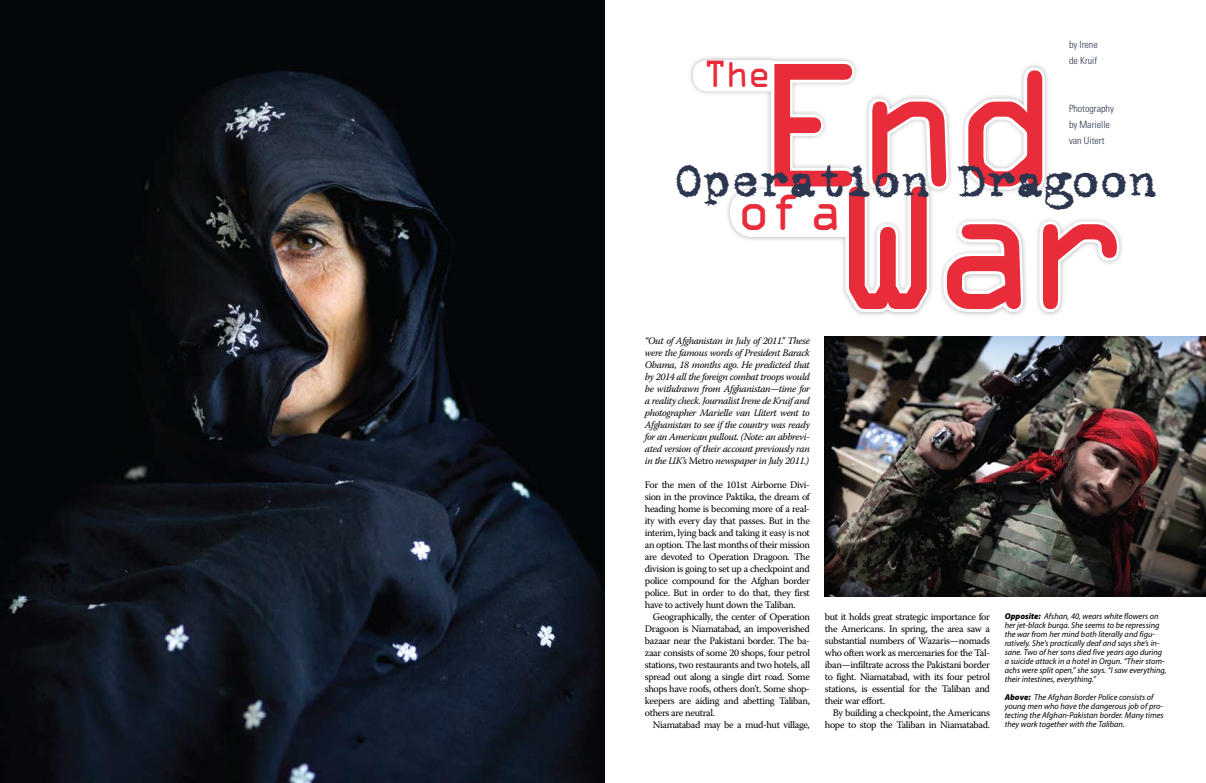
<style>
.page{position:relative;width:1206px;height:783px;background:#fff}
.page>*{position:absolute;margin:0;border:0;box-sizing:border-box;transform-origin:0 0}
.t1{font:157.4px/122.6px "OCRA Std";letter-spacing:-.11em;color:#e92c39;text-align:center}
.t2{font:48.9px "Vintage Typewriter Two";letter-spacing:-.02em;color:#2c364e}
.t3{font:48.1px "OCRA Std";color:#e92c39}
.t4{font:33.9px "OCRA Std";color:#e92c39}
.t5{font:10px/12px "Warnock Pro";letter-spacing:-.035em;color:#000;text-align:justify}
.t6{font:italic 10px/12px "Warnock Pro";letter-spacing:-.035em;color:#000;text-align:justify}
.t7{font:300 condensed 10px/16px "Univers";color:#2c364e}
.t8{font:italic 8.5px/9px "Myriad Pro";color:#000}
.s1{font-style:normal}
.s2{font-weight:900}
</style>
<div class="page">
<svg style="left:768px;top:58px;width:354px;height:258px"></svg>
<img style="left:0;top:0;width:604px;height:783px">
<img style="left:824px;top:336px;width:382px;height:261px">
<p class="t7" style="left:1069px;top:36px;width:30px">by Irene de Kruif</p>
<h3 class="t4" style="left:703px;top:56px;width:70px">The</h3>
<h1 class="t1" style="left:757px;top:71px;width:381px">End<br>War</h1>
<p class="t7" style="left:1069px;top:100px;width:46px">Photography by Marielle van Uitert</p>
<h2 class="t2" style="left:674px;top:155px;width:485px">Operation Dragoon</h2>
<h3 class="t3" style="left:737px;top:185px;width:108px">of a</h3>
<p class="t6" style="left:645px;top:335px;width:167px">“Out of Afghanistan in July of 2011.” These were the famous words of President Barack Obama, 18 months ago. He predicted that by 2014 all the foreign combat troops would be withdrawn from Afghanistan—time for a reality check. Journalist Irene de Kruif and photographer Marielle van Uitert went to Afghanistan to see if the country was ready for an American pullout. (Note: an abbrevi&shy;ated version of their account previously ran in the UK’s <span class="s1">Metro</span> newspaper in July 2011.)</p>
<p class="t5" style="left:645px;top:479px;width:167px">For the men of the 101st Airborne Divi&shy;sion in the province Paktika, the dream of heading home is becoming more of a real&shy;ity with every day that passes. But in the interim, lying back and taking it easy is not an option. The last months of their mission are devoted to Operation Dragoon. The division is going to set up a checkpoint and police compound for the Afghan border police. But in order to do that, they first have to actively hunt down the Taliban.</p>
<p class="t5" style="left:645px;top:611px;width:167px;text-indent:8px">Geographically, the center of Operation Dragoon is Niamatabad, an impoverished bazaar near the Pakistani border. The ba&shy;zaar consists of some 20 shops, four petrol stations, two restaurants and two hotels, all spread out along a single dirt road. Some shops have roofs, others don’t. Some shop&shy;keepers are aiding and abetting Taliban, others are neutral.</p>
<p class="t5" style="left:653px;top:719px;width:159px">Niamatabad may be a mud-hut village,</p>
<p class="t5" style="left:825px;top:611px;width:167px">but it holds great strategic importance for the Americans. In spring, the area saw a substantial numbers of Wazaris—nomads who often work as mercenaries for the Tal&shy;iban—infiltrate across the Pakistani border to fight. Niamatabad, with its four petrol stations, is essential for the Taliban and their war effort.</p>
<p class="t5" style="left:825px;top:707px;width:167px;text-align:right">By building a checkpoint, the Americans hope to stop the Taliban in Niamatabad.</p>
<p class="t8" style="left:1005px;top:612px;width:163px"><span class="s2">Opposite:</span> Afshan, 40, wears white flowers on her jet-black burqa. She seems to be repressing the war from her mind both literally and figu&shy;ratively. She’s practically deaf and says she’s in&shy;sane. Two of her sons died five years ago during a suicide attack in a hotel in Orgun. “Their stom&shy;achs were split open,” she says. “I saw everything, their intestines, everything.”</p>
<p class="t8" style="left:1005px;top:693px;width:160px"><span class="s2">Above:</span> The Afghan Border Police consists of young men who have the dangerous job of pro&shy;tecting the Afghan-Pakistan border. Many times they work together with the Taliban.</p>
</div>
